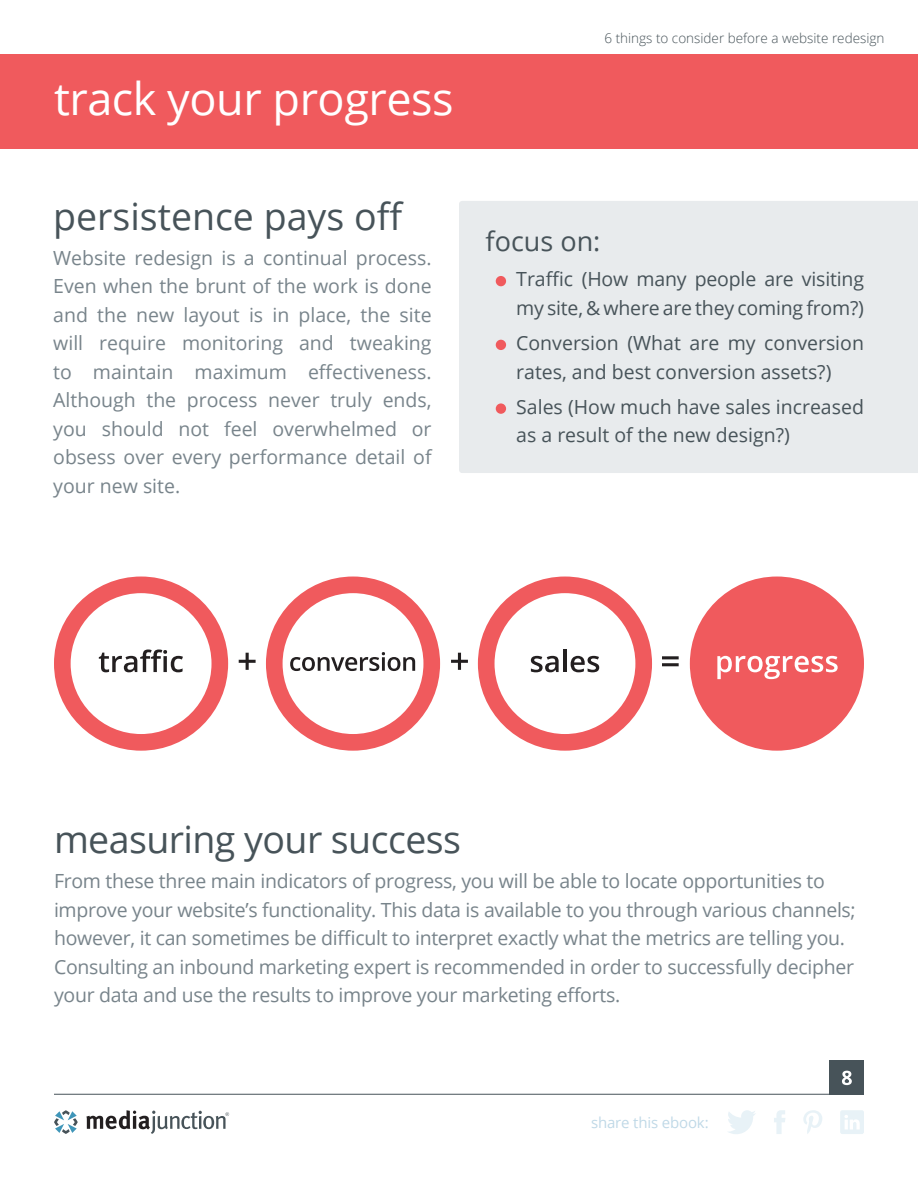
<style>
.page{position:relative;width:918px;height:1188px;background:#fff}
.page>*{position:absolute;margin:0;border:0;box-sizing:border-box;transform-origin:0 0}
.t1{font:45px "Open Sans";letter-spacing:-.01em;color:#fff}
.Paragraph_Style_1{font:37.5px "Open Sans";letter-spacing:-.015em;color:#475359}
._2_Column_Body_Copy{font:37.5px "Open Sans";color:#475359}
._2_Column_Body_Copy-2{font:27px "Open Sans";color:#475359}
.Paragraph_Style_1-2{font:19.5px/28.5px "Open Sans";letter-spacing:-.015em;color:#78848b}
._2_Column_Body_Copy-3{font:19.5px/28.5px "Open Sans";color:#78848b;text-align:justify}
._2_Column_Body_Copy-4{font:19.5px/28.5px "Open Sans";color:#475359}
.t2{font:15px "Open Sans";letter-spacing:-.01em;color:#c0d9e7}
.t3{font:300 13.5px "Open Sans";color:#475359}
</style>
<div class="page">
<div style="left:0;top:54px;width:918px;height:94px;background:#f05a5d"></div>
<hr style="left:54px;top:1094px;width:810px;height:1px;background:#475359">
<svg style="left:728px;top:1110px;width:28px;height:24px"></svg>
<svg style="left:774px;top:1110px;width:11px;height:24px"></svg>
<svg style="left:803px;top:1110px;width:19px;height:24px"></svg>
<svg style="left:840px;top:1110px;width:24px;height:24px"></svg>
<svg style="left:86px;top:1110px;width:143px;height:24px"></svg>
<svg style="left:54px;top:1110px;width:24px;height:24px"></svg>
<div style="left:459px;top:201px;width:459px;height:272px;background:#e8ebed"></div>
<div style="left:496px;top:276px;width:10px;height:10px;background:#f05a5d;border-radius:50%"></div>
<div style="left:496px;top:340px;width:10px;height:10px;background:#f05a5d;border-radius:50%"></div>
<div style="left:496px;top:403px;width:10px;height:11px;background:#f05a5d;border-radius:50%"></div>
<div style="left:690px;top:577px;width:174px;height:174px;background:#f05a5d;border-radius:50%"></div>
<svg style="left:239px;top:653px;width:17px;height:17px"></svg>
<svg style="left:451px;top:653px;width:17px;height:17px"></svg>
<hr style="left:662px;top:656px;width:17px;height:3px;background:#231f20">
<hr style="left:662px;top:663px;width:17px;height:3px;background:#231f20">
<svg style="left:717px;top:656px;width:121px;height:23px"></svg>
<svg style="left:54px;top:577px;width:174px;height:174px"></svg>
<svg style="left:478px;top:577px;width:174px;height:174px"></svg>
<svg style="left:266px;top:577px;width:174px;height:174px"></svg>
<div style="left:830px;top:1061px;width:34px;height:34px;background:#475359"></div>
<svg style="left:842px;top:1071px;width:10px;height:14px"></svg>
<p class="t1" style="left:54px;top:68px;width:401px">track your progress</p>
<p class="_2_Column_Body_Copy" style="left:53px;top:190px;width:352px">persistence pays off</p>
<p class="_2_Column_Body_Copy-3" style="left:53px;top:243px;width:380px">Website redesign is a continual process.<br>Even when the brunt of the work is done and the new layout is in place, the site will require monitoring and tweaking to maintain maximum effectiveness.<br>Although the process never truly ends, you should not feel overwhelmed or obsess over every performance detail of your new site.</p>
<p class="t3" style="left:604px;top:28px;width:282px">6 things to consider before a website redesign</p>
<p class="_2_Column_Body_Copy-2" style="left:486px;top:223px;width:116px">focus on:</p>
<p class="_2_Column_Body_Copy-4" style="left:516px;top:264px;width:349px">Traffic (How many people are visiting my site, &amp; where are they coming from?)</p>
<p class="_2_Column_Body_Copy-4" style="left:516px;top:328px;width:349px">Conversion (What are my conversion rates, and best conversion assets?)</p>
<p class="_2_Column_Body_Copy-4" style="left:516px;top:392px;width:349px">Sales (How much have sales increased as a result of the new design?)</p>
<p class="Paragraph_Style_1" style="left:54px;top:814px;width:409px">measuring your success</p>
<p class="Paragraph_Style_1-2" style="left:54px;top:866px;width:803px">From these three main indicators of progress, you will be able to locate opportunities to improve your website’s functionality. This data is available to you through various channels; however, it can sometimes be difficult to interpret exactly what the metrics are telling you.<br>Consulting an inbound marketing expert is recommended in order to successfully decipher your data and use the results to improve your marketing efforts.</p>
<p class="t2" style="left:591px;top:1112px;width:119px">share this ebook:</p>
</div>
